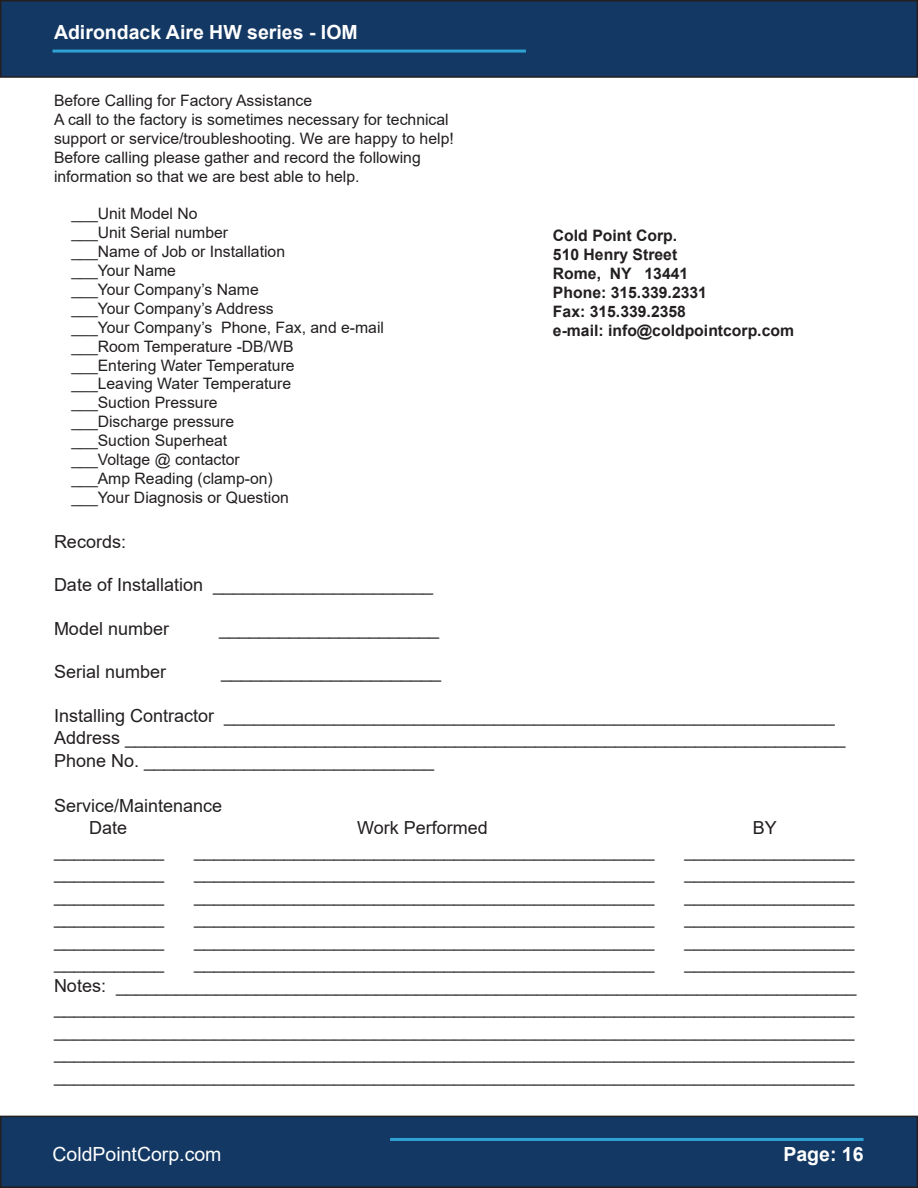
<style>
.page{position:relative;width:918px;height:1188px;background:#fff}
.page>*{position:absolute;margin:0;border:0;box-sizing:border-box;transform-origin:0 0}
.t1{font:700 19.5px "Arial";color:#fff}
.t2{font:19.5px "Arial";color:#fff}
.t3{font:18px "Arial";color:#231f20}
.t4{font:15.75px/18.9px "Arial";color:#231f20}
.t5{font:700 15.75px "Arial";color:#231f20}
</style>
<div class="page">
<div style="left:1px;top:1116px;width:916px;height:71px;background:#133863"></div>
<div style="left:0;top:1116px;width:918px;height:72px;border:2px solid #231f20"></div>
<div style="left:1px;top:1px;width:916px;height:76px;background:#133863"></div>
<div style="left:0;top:0;width:918px;height:78px;border:2px solid #231f20"></div>
<hr style="left:52px;top:50px;width:474px;height:3px;background:#2ea2d3">
<hr style="left:390px;top:1138px;width:474px;height:3px;background:#2ea2d3">
<p class="t1" style="left:54px;top:19px;width:305px">Adirondack Aire HW series - IOM</p>
<p class="t4" style="left:54px;top:91px;width:260px">Before Calling for Factory Assistance</p>
<p class="t4" style="left:54px;top:110px;width:401px">A call to the factory is sometimes necessary for technical support or service/troubleshooting. We are happy to help!<br>Before calling please gather and record the following information so that we are best able to help.</p>
<p class="t4" style="left:72px;top:204px;width:128px">___Unit Model No</p>
<p class="t4" style="left:72px;top:223px;width:158px">___Unit Serial number</p>
<p class="t4" style="left:72px;top:242px;width:215px">___Name of Job or Installation</p>
<p class="t4" style="left:72px;top:261px;width:106px">___Your Name</p>
<p class="t4" style="left:72px;top:280px;width:189px">___Your Company’s Name</p>
<p class="t4" style="left:72px;top:299px;width:204px">___Your Company’s Address</p>
<p class="t4" style="left:72px;top:318px;width:314px">___Your Company’s Phone, Fax, and e-mail</p>
<p class="t4" style="left:72px;top:337px;width:224px">___Room Temperature -DB/WB</p>
<p class="t4" style="left:72px;top:355px;width:225px">___Entering Water Temperature</p>
<p class="t4" style="left:72px;top:374px;width:221px">___Leaving Water Temperature</p>
<p class="t4" style="left:72px;top:393px;width:148px">___Suction Pressure</p>
<p class="t4" style="left:72px;top:412px;width:164px">___Discharge pressure</p>
<p class="t4" style="left:72px;top:431px;width:157px">___Suction Superheat</p>
<p class="t4" style="left:72px;top:450px;width:170px">___Voltage @ contactor</p>
<p class="t4" style="left:72px;top:469px;width:203px">___Amp Reading (clamp-on)</p>
<p class="t4" style="left:72px;top:488px;width:219px">___Your Diagnosis or Question</p>
<p class="t3" style="left:54px;top:530px;width:74px">Records:</p>
<p class="t3" style="left:54px;top:573px;width:381px">Date of Installation ______________________</p>
<p class="t3" style="left:54px;top:616px;width:117px">Model number</p>
<p class="t3" style="left:219px;top:616px;width:222px">______________________</p>
<p class="t3" style="left:54px;top:659px;width:114px">Serial number</p>
<p class="t3" style="left:221px;top:659px;width:222px">______________________</p>
<p class="t3" style="left:54px;top:703px;width:782px">Installing Contractor _______________________________________________________----______</p>
<p class="t3" style="left:54px;top:726px;width:793px">Address ________________________________________________________________________</p>
<p class="t3" style="left:54px;top:748px;width:382px">Phone No. _____________________________</p>
<p class="t3" style="left:54px;top:793px;width:170px">Service/Maintenance</p>
<p class="t3" style="left:89px;top:816px;width:40px">Date</p>
<p class="t3" style="left:357px;top:816px;width:132px">Work Performed</p>
<p class="t3" style="left:753px;top:816px;width:26px">BY</p>
<p class="t3" style="left:54px;top:838px;width:112px">___________</p>
<p class="t3" style="left:194px;top:838px;width:462px">______________________________________________</p>
<p class="t3" style="left:685px;top:838px;width:172px">_________________</p>
<p class="t3" style="left:54px;top:861px;width:112px">___________</p>
<p class="t3" style="left:194px;top:861px;width:462px">______________________________________________</p>
<p class="t3" style="left:685px;top:861px;width:172px">_________________</p>
<p class="t3" style="left:54px;top:883px;width:112px">___________</p>
<p class="t3" style="left:194px;top:883px;width:462px">______________________________________________</p>
<p class="t3" style="left:685px;top:883px;width:172px">_________________</p>
<p class="t3" style="left:54px;top:906px;width:112px">___________</p>
<p class="t3" style="left:194px;top:906px;width:462px">______________________________________________</p>
<p class="t3" style="left:685px;top:906px;width:172px">_________________</p>
<p class="t3" style="left:54px;top:928px;width:112px">___________</p>
<p class="t3" style="left:194px;top:928px;width:462px">______________________________________________</p>
<p class="t3" style="left:685px;top:928px;width:172px">_________________</p>
<p class="t3" style="left:54px;top:951px;width:112px">___________</p>
<p class="t3" style="left:194px;top:951px;width:462px">______________________________________________</p>
<p class="t3" style="left:685px;top:951px;width:172px">_________________</p>
<p class="t3" style="left:54px;top:973px;width:804px">Notes: __________________________________________________________________________</p>
<p class="t3" style="left:54px;top:996px;width:802px">________________________________________________________________________________</p>
<p class="t3" style="left:54px;top:1018px;width:802px">________________________________________________________________________________</p>
<p class="t3" style="left:54px;top:1041px;width:802px">________________________________________________________________________________</p>
<p class="t3" style="left:54px;top:1063px;width:802px">________________________________________________________________________________</p>
<p class="t5" style="left:553px;top:225px;width:126px">Cold Point Corp.</p>
<p class="t5" style="left:553px;top:244px;width:126px">510 Henry Street</p>
<p class="t5" style="left:553px;top:262px;width:137px">Rome, NY 13441</p>
<p class="t5" style="left:553px;top:281px;width:156px">Phone: 315.339.2331</p>
<p class="t5" style="left:553px;top:300px;width:135px">Fax: 315.339.2358</p>
<p class="t5" style="left:553px;top:319px;width:243px">e-mail: info@coldpointcorp.com</p>
<p class="t2" style="left:52px;top:1141px;width:171px">ColdPointCorp.com</p>
<p class="t1" style="left:783px;top:1141px;width:82px">Page: 16</p>
</div>
